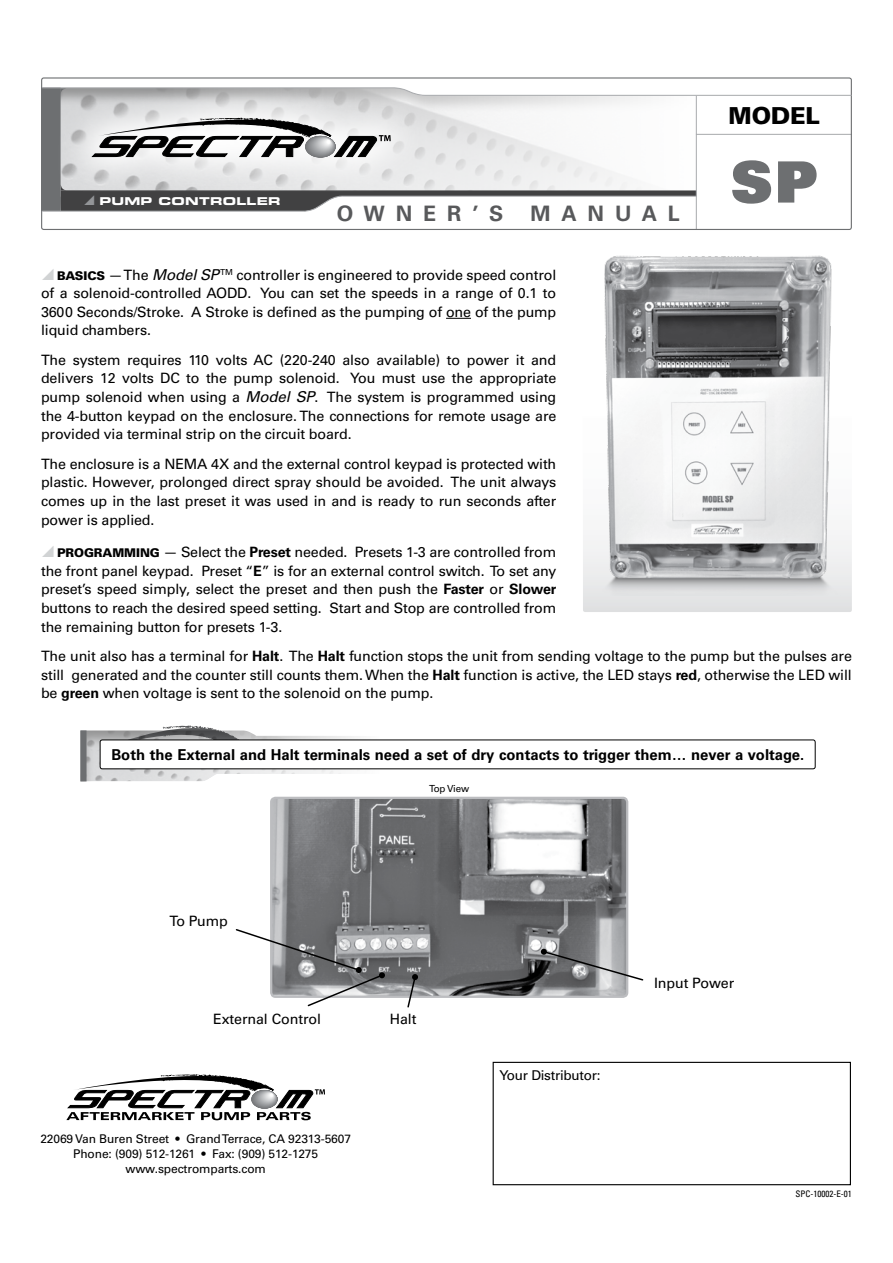
<style>
.page{position:relative;width:893px;height:1263px;background:#fff}
.page>*{position:absolute;margin:0;border:0;box-sizing:border-box;transform-origin:0 0}
.t1{font:900 57px "Univers";color:#6d6f71}
.t2{font:900 23.4px "Univers";letter-spacing:-.01em;color:#000}
.t3{font:700 21.3px "Univers";letter-spacing:.51em;color:#58595b}
.t4{font:700 15px "Univers";color:#000}
.t5{font:14.25px/18.6px "Univers";letter-spacing:-.01em;color:#000;text-align:justify}
.t6{font:13.5px "Univers";letter-spacing:-.02em;color:#000}
.t7{font:12px/15px "Univers";letter-spacing:-.01em;color:#000;text-align:center}
.t8{font:10.8px "Eurostile Bold Extended Two";letter-spacing:.02em;color:#fff;scale:1.11 1}
.t9{font:9.75px "Univers";letter-spacing:-.01em;color:#000}
.t10{font:condensed 9px "Univers";color:#000}
.s1{font-weight:900;font-size:12px}
.s2{font-style:italic;font-size:15px}
.s3{font-weight:700}
</style>
<div class="page">
<div style="left:582px;top:261px;width:269px;height:351px;background:#e1e2e4;border-radius:2px"></div>
<img style="left:273px;top:799px;width:352px;height:196px">
<div style="left:270px;top:796px;width:358px;height:202px;border:2px solid #bcbdc0;border-radius:4px"></div>
<svg style="left:235px;top:927px;width:150px;height:80px"></svg>
<svg style="left:406px;top:974px;width:12px;height:34px"></svg>
<svg style="left:540px;top:948px;width:104px;height:33px;background:#969799"></svg>
<div style="left:492px;top:1061px;width:358px;height:124px;border:1px solid #000"></div>
<hr style="left:695px;top:96px;width:1px;height:133px;background:#a7a9ac">
<div style="left:41px;top:77px;width:810px;height:153px;border:1px solid #6d6f71;border-radius:2px"></div>
<img style="left:582px;top:255px;width:270px;height:340px">
<svg style="left:446px;top:318px;width:25px;height:1px"></svg>
<svg style="left:162px;top:725px;width:51px;height:4px"></svg>
<div style="left:79px;top:729px;width:302px;height:54px;background:#000;opacity:.75"></div>
<svg style="left:80px;top:730px;width:6px;height:51px"></svg>
<div style="left:100px;top:740px;width:714px;height:29px;background:#fff;border-radius:2px"></div>
<div style="left:100px;top:739px;width:715px;height:30px;border:1px solid #000;border-radius:2px"></div>
<svg style="left:66px;top:1074px;width:259px;height:46px"></svg>
<svg style="left:51px;top:77px;width:372px;height:2px"></svg>
<svg style="left:41px;top:87px;width:811px;height:125px"></svg>
<p class="t8" style="left:99px;top:193px;width:165px">PUMP CONTROLLER</p>
<h3 class="t3" style="left:336px;top:201px;width:168px">OWNER’S</h3>
<h3 class="t3" style="left:530px;top:201px;width:151px">MANUAL</h3>
<h2 class="t2" style="left:728px;top:101px;width:93px">MODEL</h2>
<h1 class="t1" style="left:730px;top:145px;width:88px">SP</h1>
<p class="t5" style="left:41px;top:265px;width:516px;text-indent:16px"><span class="s1">BASICS</span> — The <span class="s2">Model SP</span><sup>TM</sup> controller is engineered to provide speed control of a solenoid-controlled AODD. You can set the speeds in a range of 0.1 to 3600 Seconds/Stroke. A Stroke is defined as the pumping of one of the pump liquid chambers.</p>
<p class="t5" style="left:41px;top:350px;width:516px">The system requires 110 volts AC (220-240 also available) to power it and delivers 12 volts DC to the pump solenoid. You must use the appropriate pump solenoid when using a <span class="s2">Model SP</span>. The system is programmed using the 4-button keypad on the enclosure. The connections for remote usage are provided via terminal strip on the circuit board.</p>
<p class="t5" style="left:41px;top:454px;width:516px">The enclosure is a NEMA 4X and the external control keypad is protected with plastic. However, prolonged direct spray should be avoided. The unit always comes up in the last preset it was used in and is ready to run seconds after power is applied.</p>
<p class="t5" style="left:41px;top:543px;width:516px;text-indent:16px"><span class="s1">PROGRAMMING</span> — Select the <span class="s3">Preset</span> needed. Presets 1-3 are controlled from the front panel keypad. Preset “<span class="s3">E</span>” is for an external control switch. To set any preset’s speed simply, select the preset and then push the <span class="s3">Faster</span> or <span class="s3">Slower </span>buttons to reach the desired speed setting. Start and Stop are controlled from the remaining button for presets 1-3.</p>
<p class="t5" style="left:41px;top:647px;width:812px">The unit also has a terminal for <span class="s3">Halt</span>. The <span class="s3">Halt</span> function stops the unit from sending voltage to the pump but the pulses are still generated and the counter still counts them. When the <span class="s3">Halt</span> function is active, the LED stays <span class="s3">red</span>, otherwise the LED will be <span class="s3">green</span> when voltage is sent to the solenoid on the pump.</p>
<p class="t4" style="left:111px;top:745px;width:694px">Both the External and Halt terminals need a set of dry contacts to trigger them… never a voltage.</p>
<p class="t9" style="left:429px;top:783px;width:42px">Top View</p>
<p class="t5" style="left:169px;top:911px;width:60px">To Pump</p>
<p class="t5" style="left:213px;top:1009px;width:109px">External Control</p>
<p class="t5" style="left:390px;top:1009px;width:28px">Halt</p>
<p class="t7" style="left:40px;top:1131px;width:312px">22069 Van Buren Street • Grand Terrace, CA 92313-5607<br>Phone: (909) 512-1261 • Fax: (909) 512-1275 www.spectromparts.com</p>
<p class="t6" style="left:499px;top:1066px;width:102px">Your Distributor:</p>
<p class="t5" style="left:653px;top:973px;width:82px">Input Power</p>
<p class="t10" style="left:795px;top:1188px;width:58px">SPC-10002-E-01</p>
</div>
